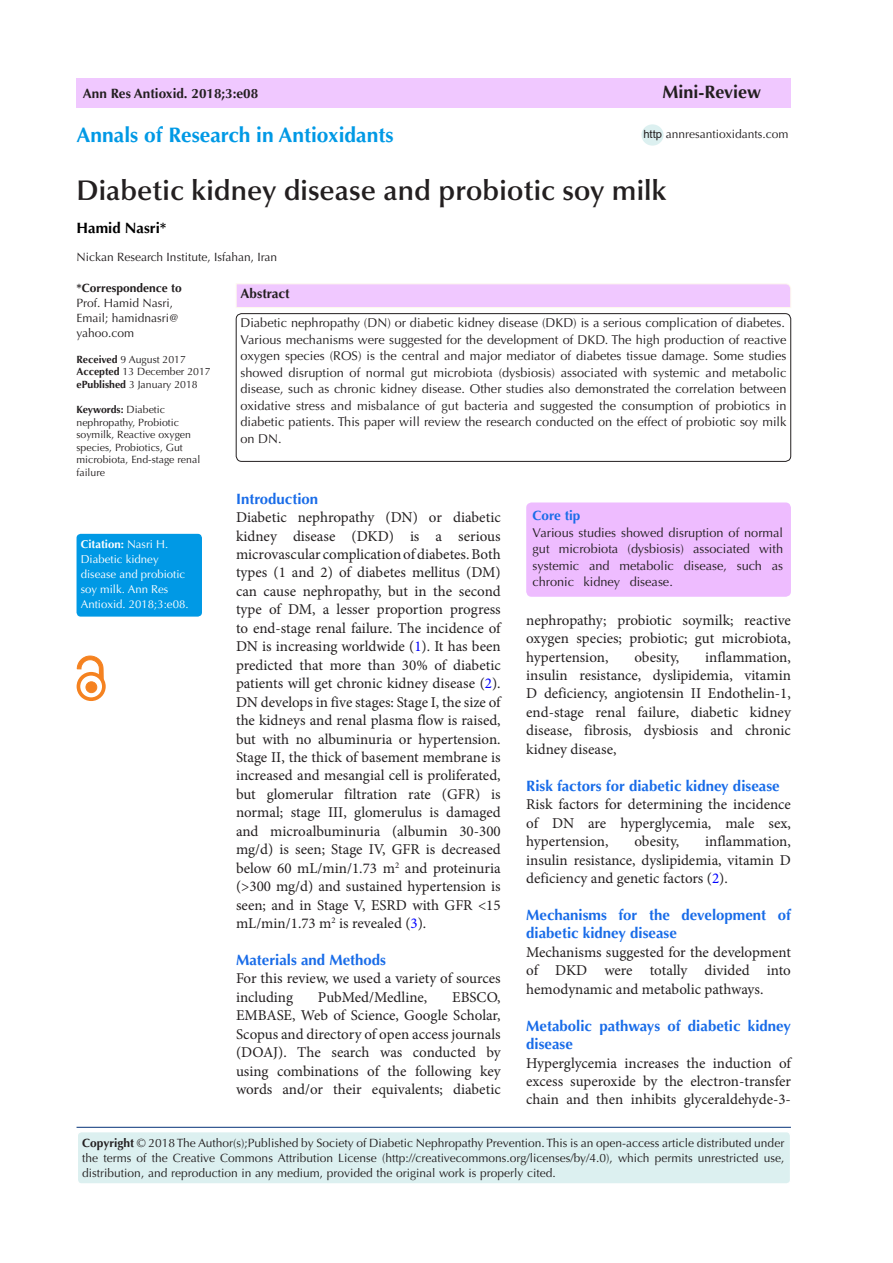
<style>
.page{position:relative;width:893px;height:1263px;background:#fff}
.page>*{position:absolute;margin:0;border:0;box-sizing:border-box;transform-origin:0 0}
.t1{font:600 28.5px "Optima LT Std";color:#231f20}
.t2{font:700 21px "Optima LT Std";color:#0099e5}
.t3{font:700 18px "Optima LT Std";color:#231f20}
.t4{font:15px/18.5px "Minion Pro";color:#231f20;text-align:justify}
.t5{font:700 15px/18.5px "Optima LT Std";color:#196ce8}
.t6{font:700 15px "Optima LT Std";color:#000}
.Default{font:700 13.5px "Optima LT Std";color:#231f20}
.t7{font:700 13.5px "Optima LT Std";color:#196ce8}
.t8{font:12.75px/16.5px "Optima LT Std";color:#231f20;text-align:justify}
.t9{font:12px/15px "Optima LT Std";color:#231f20;text-align:justify}
.t10{font:700 12px "Optima LT Std";color:#231f20}
.t11{font:11.4px/15px "Optima LT Std";color:#fff}
.t12{font:10.5px/12.6px "Optima LT Std";color:#231f20}
.s1{font-family:"Arial";font-size:11.25px}
.s2{font-weight:700}
.s3{color:#00f}
</style>
<div class="page">
<hr style="left:77px;top:1127px;width:714px;height:1px;background:#053278">
<div style="left:77px;top:1131px;width:714px;height:53px;background:#dcf0f0;border-radius:4px"></div>
<div style="left:77px;top:1131px;width:714px;height:54px;border:2px solid #fff;border-radius:4px"></div>
<div style="left:86px;top:682px;width:11px;height:11px;background:#f58220;border-radius:50%"></div>
<div style="left:86px;top:682px;width:11px;height:11px;border:1px solid #f58220;border-radius:50%"></div>
<div style="left:77px;top:672px;width:29px;height:29px;border:4px solid #f58220;border-radius:50%"></div>
<svg style="left:77px;top:656px;width:26px;height:24px"></svg>
<div style="left:77px;top:534px;width:125px;height:83px;background:#0099e5;border-radius:4px"></div>
<div style="left:236px;top:314px;width:555px;height:147px;border:1px solid #231f20;border-radius:6px"></div>
<svg style="left:236px;top:283px;width:555px;height:25px"></svg>
<div style="left:77px;top:78px;width:714px;height:29px;background:#f0c8ff"></div>
<div style="left:641px;top:124px;width:23px;height:22px;background:#dcf0f0;border-radius:50%"></div>
<div style="left:526px;top:502px;width:265px;height:95px;background:#eebcff;border-radius:5px"></div>
<p class="Default" style="left:83px;top:85px;width:177px">Ann Res Antioxid. 2018;3:e08</p>
<p class="t3" style="left:662px;top:81px;width:100px">Mini-Review</p>
<p class="t2" style="left:77px;top:122px;width:318px">Annals of Research in Antioxidants</p>
<p class="t9" style="left:643px;top:126px;width:147px"><span class="s1">http</span> annresantioxidants.com</p>
<p class="t1" style="left:77px;top:173px;width:592px">Diabetic kidney disease and probiotic soy milk</p>
<p class="t6" style="left:77px;top:219px;width:92px">Hamid Nasri*</p>
<p class="t9" style="left:77px;top:249px;width:202px">Nickan Research Institute, Isfahan, Iran</p>
<p class="t10" style="left:77px;top:281px;width:107px">*Correspondence to</p>
<p class="t9" style="left:77px;top:296px;width:98px">Prof. Hamid Nasri,</p>
<p class="t9" style="left:77px;top:311px;width:104px">Email; hamidnasri@ yahoo.com</p>
<p class="t12" style="left:77px;top:353px;width:111px"><span class="s2">Received</span> 9 August 2017</p>
<p class="t12" style="left:77px;top:366px;width:136px"><span class="s2">Accepted</span> 13 December 2017</p>
<p class="t12" style="left:77px;top:378px;width:123px"><span class="s2">ePublished</span> 3 January 2018</p>
<p class="t12" style="left:77px;top:403px;width:125px"><span class="s2">Keywords:</span> Diabetic nephropathy, Probiotic soymilk, Reactive oxygen species, Probiotics, Gut microbiota, End-stage renal failure</p>
<p class="t11" style="left:81px;top:537px;width:109px"><span class="s2">Citation:</span> Nasri H.<br>Diabetic kidney disease and probiotic soy milk. Ann Res<br>Antioxid. 2018;3:e08.</p>
<p class="Default" style="left:241px;top:286px;width:51px">Abstract</p>
<p class="t8" style="left:240px;top:315px;width:548px">Diabetic nephropathy (DN) or diabetic kidney disease (DKD) is a serious complication of diabetes.<br>Various mechanisms were suggested for the development of DKD. The high production of reactive oxygen species (ROS) is the central and major mediator of diabetes tissue damage. Some studies showed disruption of normal gut microbiota (dysbiosis) associated with systemic and metabolic disease, such as chronic kidney disease. Other studies also demonstrated the correlation between oxidative stress and misbalance of gut bacteria and suggested the consumption of probiotics in diabetic patients. This paper will review the research conducted on the effect of probiotic soy milk on DN.</p>
<p class="t5" style="left:236px;top:490px;width:84px">Introduction</p>
<p class="t4" style="left:236px;top:508px;width:266px">Diabetic nephropathy (DN) or diabetic kidney disease (DKD) is a serious microvascular complication of diabetes. Both types (1 and 2) of diabetes mellitus (DM) can cause nephropathy, but in the second type of DM, a lesser proportion progress to end-stage renal failure. The incidence of DN is increasing worldwide (<span class="s3">1</span>). It has been predicted that more than 30% of diabetic patients will get chronic kidney disease (<span class="s3">2</span>).<br>DN develops in five stages: Stage I, the size of the kidneys and renal plasma flow is raised, but with no albuminuria or hypertension.<br>Stage II, the thick of basement membrane is increased and mesangial cell is proliferated, but glomerular filtration rate (GFR) is normal; stage III, glomerulus is damaged and microalbuminuria (albumin 30-300 mg/d) is seen; Stage IV, GFR is decreased below 60 mL/min/1.73 m<sup>2</sup> and proteinuria (&gt;300 mg/d) and sustained hypertension is seen; and in Stage V, ESRD with GFR &lt;15 mL/min/1.73 m<sup>2</sup> is revealed (<span class="s3">3</span>).</p>
<p class="t5" style="left:236px;top:951px;width:152px">Materials and Methods</p>
<p class="t4" style="left:236px;top:969px;width:266px">For this review, we used a variety of sources including</p>
<p class="t4" style="left:318px;top:988px;width:111px">PubMed/Medline,</p>
<p class="t4" style="left:236px;top:988px;width:266px;text-indent:216px">EBSCO, EMBASE, Web of Science, Google Scholar, Scopus and directory of open access journals (DOAJ). The search was conducted by using combinations of the following key words and/or their equivalents; diabetic</p>
<p class="t7" style="left:533px;top:508px;width:49px">Core tip</p>
<p class="t8" style="left:533px;top:524px;width:252px">Various studies showed disruption of normal gut microbiota (dysbiosis) associated with systemic and metabolic disease, such as chronic kidney disease.</p>
<p class="t4" style="left:526px;top:611px;width:266px">nephropathy; probiotic soymilk; reactive oxygen species; probiotic; gut microbiota, hypertension,</p>
<p class="t4" style="left:526px;top:648px;width:266px;text-indent:179px">inflammation, insulin resistance, dyslipidemia, vitamin D deficiency, angiotensin II Endothelin-1, end-stage renal failure, diabetic kidney disease, fibrosis, dysbiosis and chronic kidney disease,</p>
<p class="t5" style="left:526px;top:777px;width:255px">Risk factors for diabetic kidney disease</p>
<p class="t4" style="left:526px;top:795px;width:266px">Risk factors for determining the incidence of DN are hyperglycemia, male sex, hypertension,</p>
<p class="t4" style="left:634px;top:648px;width:46px">obesity,</p>
<p class="t4" style="left:526px;top:832px;width:266px;text-indent:179px">inflammation, insulin resistance, dyslipidemia, vitamin D deficiency and genetic factors (<span class="s3">2</span>).</p>
<p class="t5" style="left:526px;top:906px;width:266px">Mechanisms for the development of diabetic kidney disease</p>
<p class="t4" style="left:526px;top:943px;width:266px">Mechanisms suggested for the development of DKD were totally divided into hemodynamic and metabolic pathways.</p>
<p class="t5" style="left:526px;top:1016px;width:266px">Metabolic pathways of diabetic kidney disease</p>
<p class="t4" style="left:526px;top:1053px;width:266px">Hyperglycemia increases the induction of excess superoxide by the electron-transfer chain and then inhibits glyceraldehyde-3-</p>
<p class="t4" style="left:634px;top:832px;width:46px">obesity,</p>
<p class="t9" style="left:82px;top:1135px;width:704px"><span class="s2">Copyright</span> © 2018 The Author(s);Published by Society of Diabetic Nephropathy Prevention. This is an open-access article distributed under the terms of the Creative Commons Attribution License (http://creativecommons.org/licenses/by/4.0), which permits unrestricted use, distribution, and reproduction in any medium, provided the original work is properly cited.</p>
</div>
